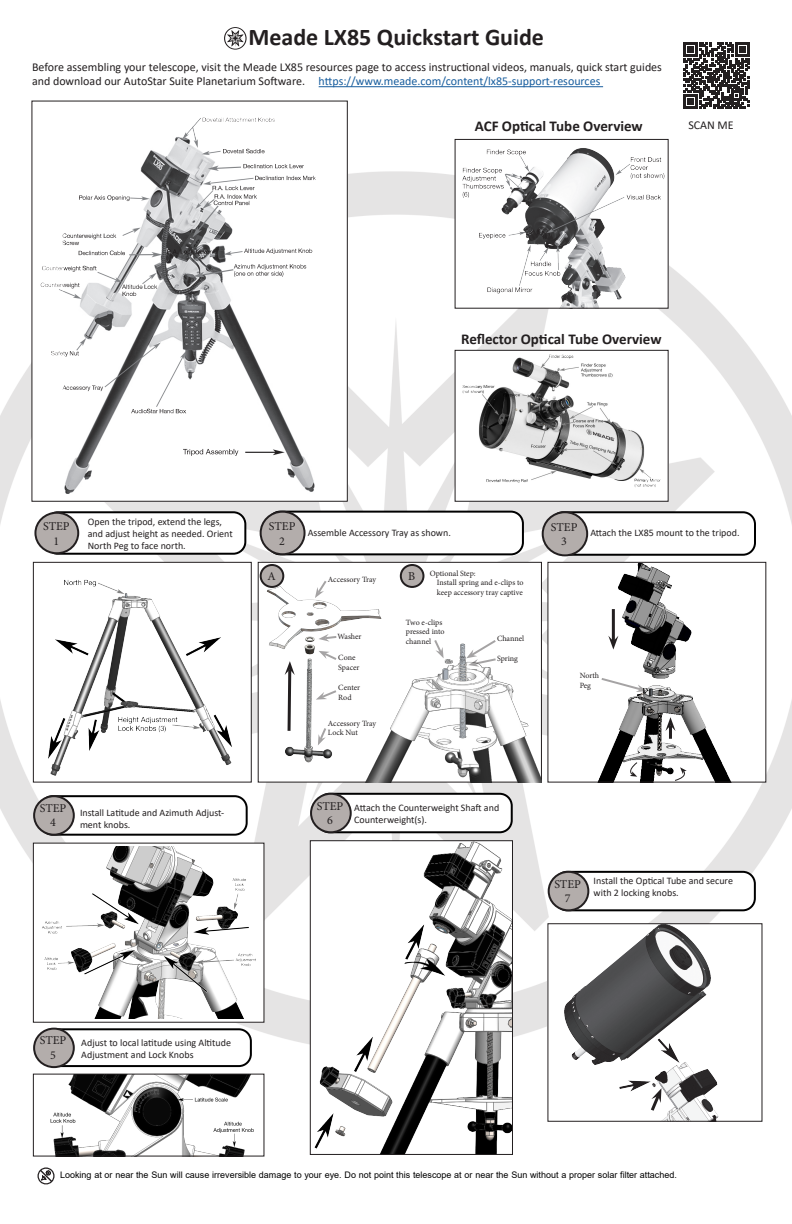
<style>
.page{position:relative;width:792px;height:1224px;background:#fff}
.page>*{position:absolute;margin:0;border:0;box-sizing:border-box;transform-origin:0 0}
.Paragraph_Style_3{font:700 24px "Calibri";color:#231f20}
.Paragraph_Style_3-2{font:700 15px "Calibri";color:#231f20}
.t1{font:12px/14px "Calibri";color:#231f20}
.t2{font:12px "Minion Pro";color:#231f20}
.t3{font:10px/12px "Calibri";color:#231f20}
.t4{font:9px "Arial";color:#000}
.t5{font:8px/9.6px "Minion Pro";letter-spacing:-.005em;color:#231f20}
.s1{color:#175d9e}
</style>
<div class="page">
<img style="left:0;top:136px;width:792px;height:952px">
<div style="left:455px;top:139px;width:213px;height:169px;background:#fff"></div>
<img style="left:462px;top:148px;width:203px;height:158px">
<img style="left:459px;top:352px;width:205px;height:148px">
<div style="left:455px;top:350px;width:213px;height:152px;border:1px solid #231f20"></div>
<div style="left:33px;top:562px;width:218px;height:220px;background:#fff"></div>
<img style="left:48px;top:579px;width:184px;height:197px">
<div style="left:33px;top:562px;width:219px;height:220px;border:1px solid #231f20"></div>
<div style="left:46px;top:512px;width:199px;height:42px;background:#fff;border-radius:12px"></div>
<div style="left:45px;top:511px;width:201px;height:44px;border:2px solid #000;border-radius:12px"></div>
<div style="left:35px;top:513px;width:43px;height:40px;background:#b3adab;border-radius:50%"></div>
<div style="left:34px;top:512px;width:45px;height:42px;border:2px solid #231f20;border-radius:50%"></div>
<svg style="left:38px;top:1167px;width:17px;height:18px"></svg>
<div style="left:32px;top:101px;width:315px;height:400px;background:#fff"></div>
<img style="left:40px;top:117px;width:276px;height:377px">
<div style="left:32px;top:101px;width:316px;height:401px;border:1px solid #231f20"></div>
<div style="left:551px;top:512px;width:204px;height:43px;background:#fff;border-radius:12px"></div>
<div style="left:550px;top:511px;width:206px;height:45px;border:2px solid #000;border-radius:12px"></div>
<div style="left:543px;top:512px;width:44px;height:43px;background:#b3adab;border-radius:50%"></div>
<div style="left:542px;top:511px;width:46px;height:45px;border:2px solid #231f20;border-radius:50%"></div>
<div style="left:40px;top:796px;width:207px;height:39px;background:#fff;border-radius:12px"></div>
<div style="left:39px;top:795px;width:209px;height:41px;border:2px solid #000;border-radius:12px"></div>
<div style="left:34px;top:796px;width:40px;height:39px;background:#b3adab;border-radius:50%"></div>
<div style="left:33px;top:795px;width:42px;height:41px;border:2px solid #231f20;border-radius:50%"></div>
<img style="left:35px;top:847px;width:227px;height:172px">
<div style="left:258px;top:562px;width:283px;height:220px;background:#fff"></div>
<img style="left:550px;top:564px;width:214px;height:216px">
<div style="left:548px;top:562px;width:218px;height:220px;border:1px solid #231f20"></div>
<div style="left:40px;top:1029px;width:211px;height:37px;background:#fff;border-radius:12px"></div>
<div style="left:39px;top:1028px;width:213px;height:39px;border:2px solid #000;border-radius:12px"></div>
<div style="left:34px;top:1029px;width:40px;height:38px;background:#b3adab;border-radius:50%"></div>
<div style="left:33px;top:1028px;width:42px;height:40px;border:2px solid #231f20;border-radius:50%"></div>
<img style="left:35px;top:1076px;width:227px;height:78px">
<div style="left:33px;top:1074px;width:231px;height:82px;border:1px solid #231f20"></div>
<div style="left:317px;top:794px;width:195px;height:38px;background:#fff;border-radius:12px"></div>
<div style="left:316px;top:793px;width:197px;height:40px;border:2px solid #000;border-radius:12px"></div>
<div style="left:311px;top:794px;width:40px;height:38px;background:#b3adab;border-radius:50%"></div>
<div style="left:310px;top:793px;width:42px;height:40px;border:2px solid #231f20;border-radius:50%"></div>
<img style="left:312px;top:842px;width:199px;height:311px">
<div style="left:310px;top:840px;width:203px;height:315px;border:1px solid #231f20"></div>
<div style="left:555px;top:872px;width:200px;height:38px;background:#fff;border-radius:12px"></div>
<div style="left:554px;top:871px;width:202px;height:40px;border:2px solid #000;border-radius:12px"></div>
<div style="left:549px;top:872px;width:39px;height:38px;background:#b3adab;border-radius:50%"></div>
<div style="left:548px;top:871px;width:41px;height:40px;border:2px solid #231f20;border-radius:50%"></div>
<img style="left:258px;top:564px;width:124px;height:201px">
<hr style="left:319px;top:86px;width:284px;height:1px;background:#175d9e">
<svg style="left:683px;top:42px;width:67px;height:67px"></svg>
<div style="left:268px;top:512px;width:255px;height:42px;background:#fff;border-radius:12px"></div>
<div style="left:267px;top:511px;width:257px;height:44px;border:2px solid #000;border-radius:12px"></div>
<div style="left:261px;top:512px;width:44px;height:42px;background:#b3adab;border-radius:50%"></div>
<div style="left:260px;top:511px;width:46px;height:44px;border:2px solid #231f20;border-radius:50%"></div>
<svg style="left:224px;top:27px;width:23px;height:23px"></svg>
<div style="left:548px;top:924px;width:214px;height:197px;background:#fff"></div>
<img style="left:564px;top:925px;width:155px;height:195px">
<div style="left:548px;top:923px;width:214px;height:199px;border:1px solid #231f20"></div>
<svg style="left:648px;top:1088px;width:14px;height:26px"></svg>
<img style="left:340px;top:630px;width:202px;height:152px">
<hr style="left:612px;top:609px;width:3px;height:32px;background:#231f20">
<svg style="left:608px;top:636px;width:10px;height:14px"></svg>
<svg style="left:674px;top:767px;width:14px;height:15px"></svg>
<svg style="left:626px;top:761px;width:12px;height:16px"></svg>
<div style="left:261px;top:565px;width:22px;height:22px;background:#b3adab;border-radius:50%"></div>
<div style="left:260px;top:564px;width:24px;height:24px;border:2px solid #231f20;border-radius:50%"></div>
<div style="left:401px;top:565px;width:22px;height:22px;background:#b3adab;border-radius:50%"></div>
<div style="left:400px;top:564px;width:24px;height:24px;border:2px solid #231f20;border-radius:50%"></div>
<svg style="left:316px;top:689px;width:22px;height:11px"></svg>
<svg style="left:318px;top:651px;width:19px;height:10px"></svg>
<svg style="left:318px;top:634px;width:19px;height:8px"></svg>
<svg style="left:315px;top:580px;width:13px;height:18px"></svg>
<svg style="left:318px;top:727px;width:9px;height:19px"></svg>
<svg style="left:433px;top:639px;width:11px;height:19px"></svg>
<svg style="left:285px;top:661px;width:10px;height:73px"></svg>
<svg style="left:466px;top:639px;width:31px;height:28px"></svg>
<svg style="left:665px;top:717px;width:11px;height:22px"></svg>
<svg style="left:601px;top:677px;width:46px;height:15px"></svg>
<p class="Paragraph_Style_3" style="left:248px;top:20px;width:297px">Meade LX85 Quickstart Guide</p>
<p class="t1" style="left:32px;top:60px;width:631px">Before assembling your telescope, visit the Meade LX85 resources page to access instructional videos, manuals, quick start guides and download our AutoStar Suite Planetarium Software. <span class="s1">https://www.meade.com/content/lx85-support-resources</span></p>
<p class="Paragraph_Style_3-2" style="left:475px;top:116px;width:169px">ACF Optical Tube Overview</p>
<p class="t1" style="left:688px;top:118px;width:47px">SCAN ME</p>
<p class="Paragraph_Style_3-2" style="left:461px;top:328px;width:202px">Reflector Optical Tube Overview</p>
<p class="t2" style="left:43px;top:518px;width:28px">STEP</p>
<p class="t2" style="left:54px;top:533px;width:7px">1</p>
<p class="t3" style="left:88px;top:515px;width:146px">Open the tripod, extend the legs, and adjust height as needed. Orient<br>North Peg to face north.</p>
<p class="t2" style="left:40px;top:800px;width:28px">STEP</p>
<p class="t2" style="left:50px;top:814px;width:7px">4</p>
<p class="t3" style="left:80px;top:806px;width:146px">Install Latitude and Azimuth Adjust&shy;ment knobs.</p>
<p class="t2" style="left:269px;top:518px;width:28px">STEP</p>
<p class="t2" style="left:279px;top:533px;width:7px">2</p>
<p class="t3" style="left:308px;top:526px;width:145px">Assemble Accessory Tray as shown.</p>
<p class="t2" style="left:268px;top:568px;width:10px">A</p>
<p class="t2" style="left:408px;top:568px;width:9px">B</p>
<p class="t5" style="left:430px;top:569px;width:47px">Optional Step:</p>
<p class="t5" style="left:437px;top:578px;width:88px">Install spring and e-clips to</p>
<p class="t5" style="left:437px;top:588px;width:87px">keep accessory tray captive</p>
<p class="t5" style="left:497px;top:634px;width:29px">Channel</p>
<p class="t5" style="left:328px;top:574px;width:50px">Accessory Tray</p>
<p class="t5" style="left:406px;top:617px;width:40px">Two e-clips pressed into</p>
<p class="t5" style="left:406px;top:637px;width:27px">channel</p>
<p class="t5" style="left:338px;top:632px;width:25px">Washer</p>
<p class="t5" style="left:338px;top:653px;width:19px">Cone</p>
<p class="t5" style="left:338px;top:663px;width:23px">Spacer</p>
<p class="t5" style="left:338px;top:683px;width:23px">Center</p>
<p class="t5" style="left:338px;top:692px;width:15px">Rod</p>
<p class="t5" style="left:328px;top:718px;width:50px">Accessory Tray</p>
<p class="t5" style="left:328px;top:728px;width:31px">Lock Nut</p>
<p class="t5" style="left:497px;top:654px;width:22px">Spring</p>
<p class="t2" style="left:317px;top:798px;width:28px">STEP</p>
<p class="t2" style="left:327px;top:812px;width:7px">6</p>
<p class="t3" style="left:354px;top:801px;width:147px">Attach the Counterweight Shaft and<br>Counterweight(s).</p>
<p class="t2" style="left:551px;top:519px;width:28px">STEP</p>
<p class="t2" style="left:561px;top:534px;width:7px">3</p>
<p class="t3" style="left:590px;top:526px;width:151px">Attach the LX85 mount to the tripod.</p>
<p class="t5" style="left:580px;top:671px;width:21px">North<br>Peg</p>
<p class="t2" style="left:554px;top:876px;width:28px">STEP</p>
<p class="t2" style="left:565px;top:890px;width:7px">7</p>
<p class="t3" style="left:594px;top:874px;width:141px">Install the Optical Tube and secure with 2 locking knobs.</p>
<p class="t2" style="left:40px;top:1032px;width:28px">STEP</p>
<p class="t2" style="left:50px;top:1047px;width:7px">5</p>
<p class="t3" style="left:81px;top:1036px;width:151px">Adjust to local latitude using Altitude<br>Adjustment and Lock Knobs</p>
<p class="t4" style="left:60px;top:1168px;width:618px">Looking at or near the Sun will cause irreversible damage to your eye. Do not point this telescope at or near the Sun without a proper solar filter attached.</p>
</div>
